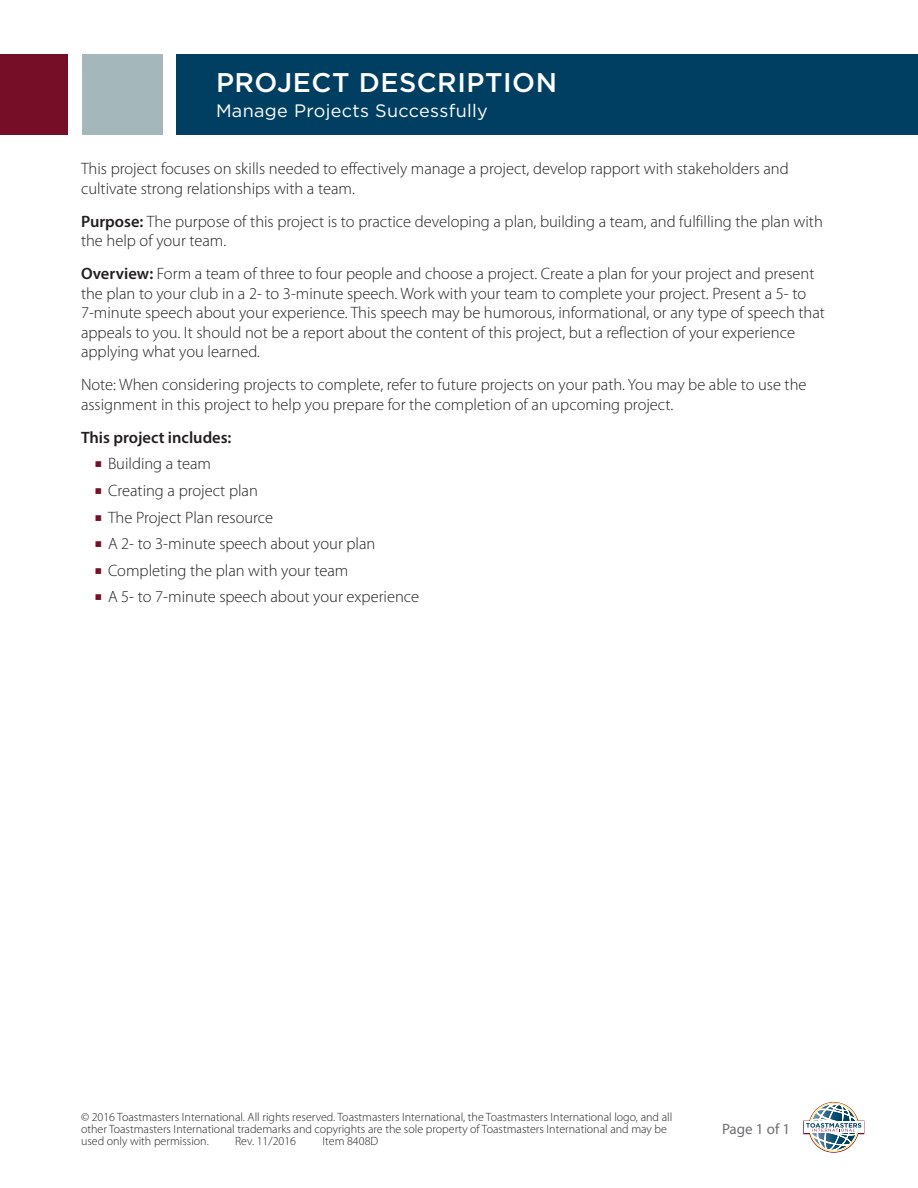
<style>
.page{position:relative;width:918px;height:1188px;background:#fff}
.page>*{position:absolute;margin:0;border:0;box-sizing:border-box;transform-origin:0 0}
.Form_Header{font:500 27px "Gotham";letter-spacing:.02em;color:#fff}
.Form_Subheader{font:18px "Gotham";letter-spacing:.02em;color:#fff}
.Body{font:300 16.5px/19.5px "Myriad Pro";color:#231f20}
.Body-2{font:600 16.5px "Myriad Pro";color:#231f20}
.t1{font:15px "Myriad Pro";color:#6c6d70}
.t2{font:300 12px/12px "Myriad Pro";color:#231f20}
.s1{font-weight:600}
.s2{font-family:"Minion Pro";font-weight:700;font-stretch:condensed;font-size:19.5px;color:#770e28}
</style>
<div class="page">
<svg style="left:803px;top:1102px;width:61px;height:51px"></svg>
<div style="left:82px;top:54px;width:81px;height:81px;background:#a4b7ba"></div>
<div style="left:176px;top:54px;width:742px;height:81px;background:#003f61"></div>
<div style="left:0;top:54px;width:68px;height:81px;background:#770e28"></div>
<p class="Form_Header" style="left:216px;top:65px;width:343px">PROJECT DESCRIPTION</p>
<p class="Form_Subheader" style="left:216px;top:99px;width:273px">Manage Projects Successfully</p>
<p class="Body" style="left:81px;top:159px;width:709px">This project focuses on skills needed to effectively manage a project, develop rapport with stakeholders and cultivate strong relationships with a team.</p>
<p class="Body" style="left:81px;top:212px;width:743px"><span class="s1">Purpose:</span> The purpose of this project is to practice developing a plan, building a team, and fulfilling the plan with the help of your team.</p>
<p class="Body" style="left:81px;top:264px;width:746px"><span class="s1">Overview:</span> Form a team of three to four people and choose a project. Create a plan for your project and present the plan to your club in a 2- to 3-minute speech. Work with your team to complete your project. Present a 5- to 7-minute speech about your experience. This speech may be humorous, informational, or any type of speech that appeals to you. It should not be a report about the content of this project, but a reflection of your experience applying what you learned.</p>
<p class="Body" style="left:81px;top:375px;width:727px">Note: When considering projects to complete, refer to future projects on your path. You may be able to use the assignment in this project to help you prepare for the completion of an upcoming project.</p>
<p class="Body-2" style="left:81px;top:427px;width:152px">This project includes:</p>
<p class="Body" style="left:94px;top:454px;width:118px"><span class="s2">■</span> Building a team</p>
<p class="Body" style="left:94px;top:481px;width:165px"><span class="s2">■</span> Creating a project plan</p>
<p class="Body" style="left:94px;top:508px;width:180px"><span class="s2">■</span> The Project Plan resource</p>
<p class="Body" style="left:94px;top:534px;width:282px"><span class="s2">■</span> A 2- to 3-minute speech about your plan</p>
<p class="Body" style="left:94px;top:561px;width:255px"><span class="s2">■</span> Completing the plan with your team</p>
<p class="Body" style="left:94px;top:587px;width:326px"><span class="s2">■</span> A 5- to 7-minute speech about your experience</p>
<p class="t2" style="left:81px;top:1111px;width:593px">© 2016 Toastmasters International. All rights reserved. Toastmasters International, the Toastmasters International logo, and all other Toastmasters International trademarks and copyrights are the sole property of Toastmasters International and may be used only with permission.</p>
<p class="t2" style="left:235px;top:1135px;width:63px">Rev. 11/2016</p>
<p class="t2" style="left:322px;top:1135px;width:57px">Item 8408D</p>
<p class="t1" style="left:722px;top:1120px;width:70px">Page 1 of 1</p>
</div>
